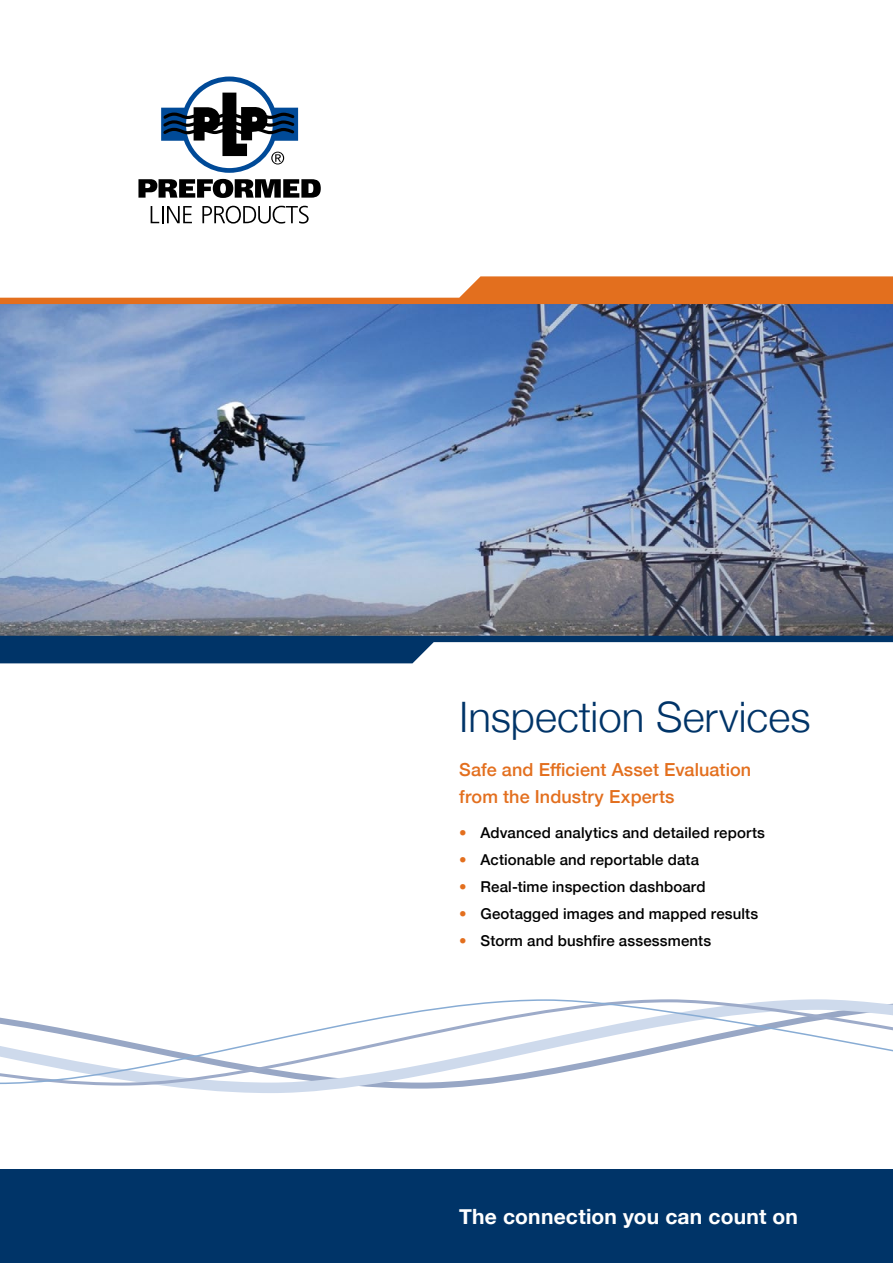
<style>
.page{position:relative;width:893px;height:1263px;background:#fff}
.page>*{position:absolute;margin:0;border:0;box-sizing:border-box;transform-origin:0 0}
.t1{font:300 42px "Helvetica Neue";color:#003468}
.t2{font:700 21px "Helvetica Neue";letter-spacing:.01em;color:#fff}
.t3{font:500 18px/27px "Helvetica Neue";letter-spacing:.005em;color:#e36f1e}
.t4{font:500 15px "Helvetica Neue";letter-spacing:.01em;color:#000}
.s1{color:#e36f1e}
</style>
<div class="page">
<div style="left:0;top:1169px;width:893px;height:94px;background:#003468"></div>
<img style="left:0;top:304px;width:893px;height:332px">
<svg style="left:0;top:276px;width:893px;height:28px"></svg>
<svg style="left:0;top:636px;width:893px;height:27px"></svg>
<svg style="left:161px;top:77px;width:137px;height:96px"></svg>
<svg style="left:138px;top:179px;width:183px;height:19px"></svg>
<svg style="left:151px;top:206px;width:41px;height:17px"></svg>
<svg style="left:202px;top:206px;width:107px;height:18px"></svg>
<svg style="left:185px;top:1088px;width:256px;height:5px"></svg>
<svg style="left:96px;top:1085px;width:382px;height:3px"></svg>
<svg style="left:0;top:999px;width:893px;height:86px"></svg>
<h1 class="t1" style="left:459px;top:683px;width:353px">Inspection Services</h1>
<p class="t3" style="left:459px;top:755px;width:293px">Safe and Efficient Asset Evaluation from the Industry Experts</p>
<p class="t4" style="left:459px;top:820px;width:307px"><span class="s1">•</span> Advanced analytics and detailed reports</p>
<p class="t4" style="left:459px;top:847px;width:241px"><span class="s1">•</span> Actionable and reportable data</p>
<p class="t4" style="left:459px;top:874px;width:248px"><span class="s1">•</span> Real-time inspection dashboard</p>
<p class="t4" style="left:459px;top:901px;width:300px"><span class="s1">•</span> Geotagged images and mapped results</p>
<p class="t4" style="left:459px;top:928px;width:253px"><span class="s1">•</span> Storm and bushfire assessments</p>
<h2 class="t2" style="left:459px;top:1200px;width:340px">The connection you can count on</h2>
</div>
